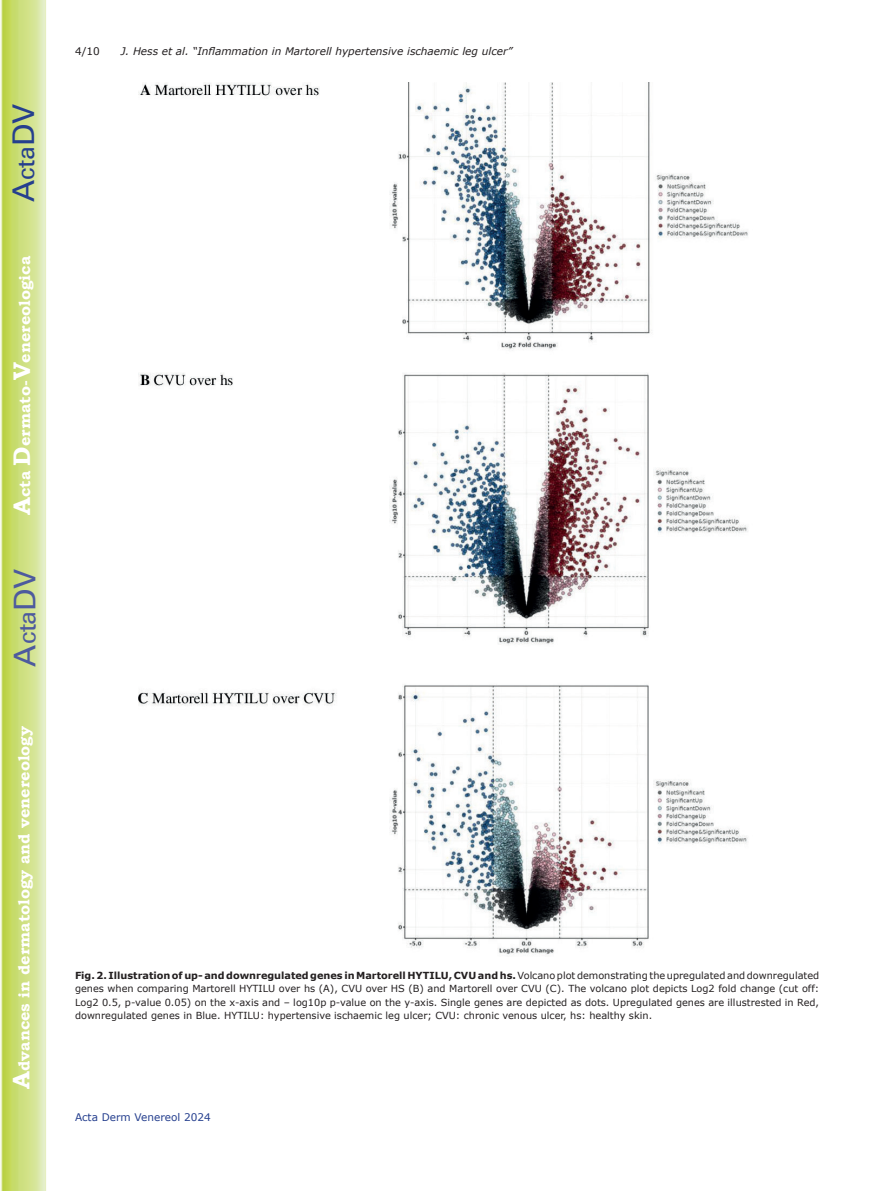
<style>
.page{position:relative;width:893px;height:1191px;background:#fff}
.page>*{position:absolute;margin:0;border:0;box-sizing:border-box;transform-origin:0 0}
.t1{font:30px "Univers";color:#4d5a9e}
.t2{font:30px "Univers";color:#253f8e}
.t3{font:700 15.75px "Bookman Old Style";color:#fff}
.t4{font:italic 10.5px "Verdana";color:#231f20}
.t5{font:10.5px "Verdana";color:#253f8e}
.t6{font:10.5px "Verdana";color:#231f20}
.t7{font:9.75px/13.5px "Verdana";color:#231f20;text-align:justify}
.s1{font-size:24px}
.s2{font-weight:700}
</style>
<div class="page">
<svg style="left:1px;top:0;width:45px;height:1191px;background:#cfe084"></svg>
<img style="left:138px;top:83px;width:610px;height:872px">
<h1 class="t2" style="left:6px;top:202px;width:100px;rotate:-90deg">A<span class="s1">cta</span>DV</h1>
<h2 class="t3" style="left:15px;top:515px;width:260px;rotate:-90deg"><span class="s1">A</span>cta <span class="s1">D</span>ermato-<span class="s1">V</span>enereologica</h2>
<h1 class="t1" style="left:7px;top:666px;width:100px;rotate:-90deg">A<span class="s1">cta</span>DV</h1>
<h2 class="t3" style="left:15px;top:1088px;width:364px;rotate:-90deg"><span class="s1">A</span>dvances in dermatology and venereology</h2>
<p class="t6" style="left:75px;top:44px;width:26px">4/10</p>
<p class="t4" style="left:121px;top:44px;width:393px">J. Hess et al. “Inflammation in Martorell hypertensive ischaemic leg ulcer”</p>
<p class="t7" style="left:75px;top:968px;width:746px"><span class="s2">Fig. 2. Illustration of up- and downregulated genes in Martorell HYTILU, CVU and hs.</span> Volcano plot demonstrating the upregulated and downregulated genes when comparing Martorell HYTILU over hs (A), CVU over HS (B) and Martorell over CVU (C). The volcano plot depicts Log2 fold change (cut off:<br>Log2 0.5, p-value 0.05) on the x-axis and – log10p p-value on the y-axis. Single genes are depicted as dots. Upregulated genes are illustrested in Red, downregulated genes in Blue. HYTILU: hypertensive ischaemic leg ulcer; CVU: chronic venous ulcer, hs: healthy skin.</p>
<p class="t5" style="left:75px;top:1110px;width:137px">Acta Derm Venereol 2024</p>
</div>
